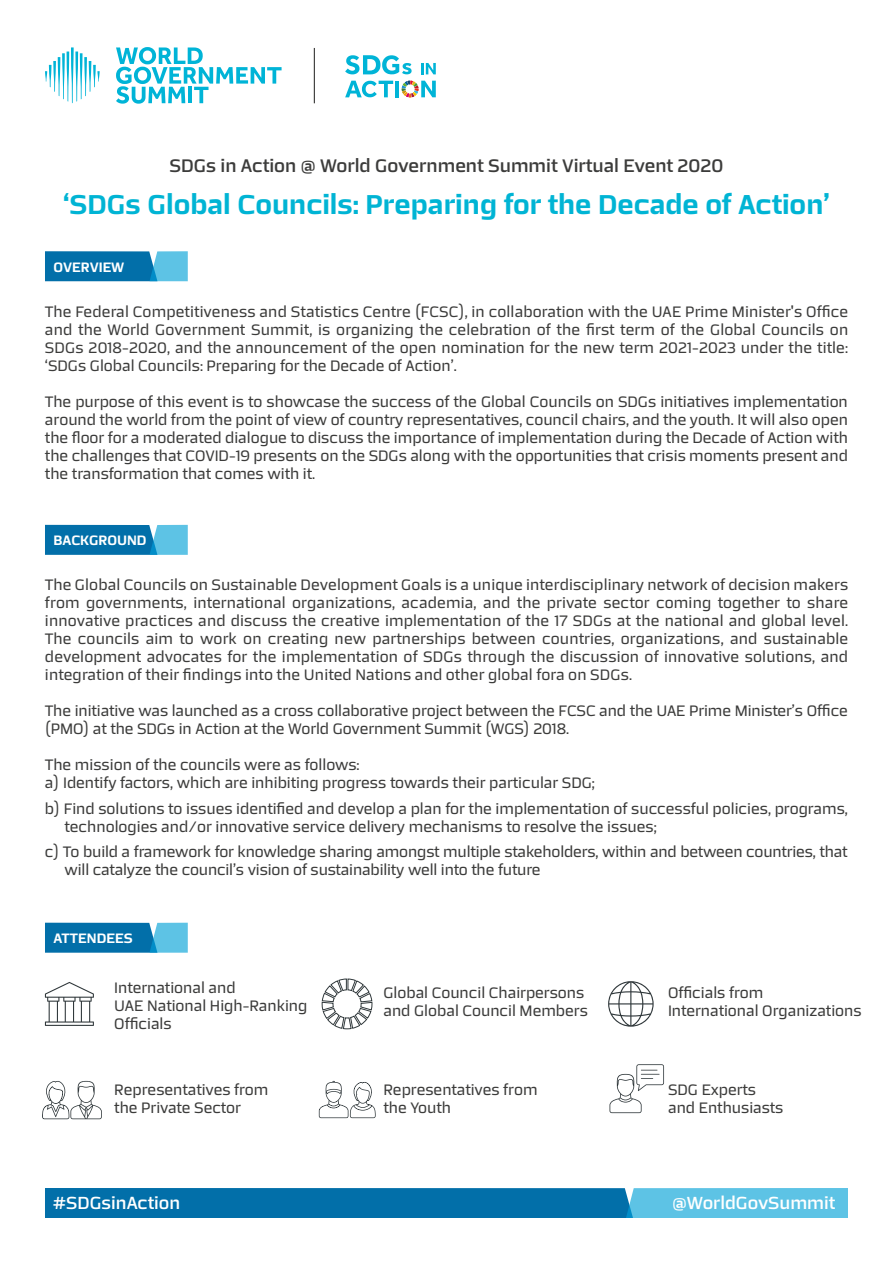
<style>
.page{position:relative;width:893px;height:1263px;background:#fff}
.page>*{position:absolute;margin:0;border:0;box-sizing:border-box;transform-origin:0 0}
.t1{font:500 27px "Certo Sans";color:#00b4d4}
.t2{font:18px "Certo Sans";color:#3c3c3b}
.t3{font:17.4px "Certo Sans";color:#fff}
.t4{font:15px/18px "Certo Sans";color:#3c3c3b}
.t5{font:500 13.5px "Certo Sans";color:#fff}
</style>
<div class="page">
<svg style="left:45px;top:923px;width:143px;height:30px;background:#1c85b9"></svg>
<svg style="left:45px;top:251px;width:143px;height:30px;background:#1d86b9"></svg>
<svg style="left:45px;top:525px;width:143px;height:30px;background:#1b85b8"></svg>
<svg style="left:45px;top:1188px;width:803px;height:30px;background:#1b86b9"></svg>
<svg style="left:45px;top:982px;width:49px;height:44px"></svg>
<svg style="left:321px;top:978px;width:52px;height:51px"></svg>
<svg style="left:608px;top:981px;width:46px;height:46px"></svg>
<svg style="left:42px;top:1081px;width:60px;height:38px"></svg>
<svg style="left:319px;top:1081px;width:57px;height:37px"></svg>
<svg style="left:609px;top:1064px;width:55px;height:49px"></svg>
<hr style="left:314px;top:48px;width:1px;height:55px;background:#1d1d1b">
<svg style="left:116px;top:47px;width:166px;height:57px"></svg>
<svg style="left:45px;top:47px;width:55px;height:56px"></svg>
<svg style="left:345px;top:55px;width:67px;height:19px"></svg>
<svg style="left:421px;top:63px;width:15px;height:11px"></svg>
<svg style="left:345px;top:81px;width:48px;height:16px"></svg>
<hr style="left:395px;top:81px;width:4px;height:16px;background:#00b4d7">
<svg style="left:402px;top:81px;width:34px;height:16px"></svg>
<p class="t2" style="left:170px;top:154px;width:555px">SDGs in Action @ World Government Summit Virtual Event 2020</p>
<h1 class="t1" style="left:63px;top:187px;width:768px">‘SDGs Global Councils: Preparing for the Decade of Action’</h1>
<p class="t5" style="left:53px;top:258px;width:72px">OVERVIEW</p>
<p class="t4" style="left:45px;top:302px;width:805px;text-align:justify">The Federal Competitiveness and Statistics Centre (FCSC), in collaboration with the UAE Prime Minister's Office and the World Government Summit, is organizing the celebration of the first term of the Global Councils on SDGs 2018-2020, and the announcement of the open nomination for the new term 2021-2023 under the title: ‘SDGs Global Councils: Preparing for the Decade of Action’.</p>
<p class="t4" style="left:45px;top:392px;width:804px;text-align:justify">The purpose of this event is to showcase the success of the Global Councils on SDGs initiatives implementation around the world from the point of view of country representatives, council chairs, and the youth. It will also open the floor for a moderated dialogue to discuss the importance of implementation during the Decade of Action with the challenges that COVID-19 presents on the SDGs along with the opportunities that crisis moments present and the transformation that comes with it.</p>
<p class="t5" style="left:53px;top:531px;width:95px">BACKGROUND</p>
<p class="t4" style="left:45px;top:576px;width:805px;text-align:justify">The Global Councils on Sustainable Development Goals is a unique interdisciplinary network of decision makers from governments, international organizations, academia, and the private sector coming together to share innovative practices and discuss the creative implementation of the 17 SDGs at the national and global level.<br>The councils aim to work on creating new partnerships between countries, organizations, and sustainable development advocates for the implementation of SDGs through the discussion of innovative solutions, and integration of their findings into the United Nations and other global fora on SDGs.</p>
<p class="t4" style="left:45px;top:702px;width:804px">The initiative was launched as a cross collaborative project between the FCSC and the UAE Prime Minister’s Office (PMO) at the SDGs in Action at the World Government Summit (WGS) 2018.</p>
<p class="t4" style="left:45px;top:756px;width:551px">The mission of the councils were as follows:<br>a) Identify factors, which are inhibiting progress towards their particular SDG;</p>
<p class="t4" style="left:65px;top:799px;width:785px;text-indent:-20px">b) Find solutions to issues identified and develop a plan for the implementation of successful policies, programs, technologies and/or innovative service delivery mechanisms to resolve the issues;</p>
<p class="t4" style="left:65px;top:843px;width:784px;text-indent:-20px">c) To build a framework for knowledge sharing amongst multiple stakeholders, within and between countries, that will catalyze the council’s vision of sustainability well into the future</p>
<p class="t5" style="left:53px;top:929px;width:81px">ATTENDEES</p>
<p class="t4" style="left:114px;top:978px;width:195px">International and<br>UAE National High-Ranking<br>Officials</p>
<p class="t4" style="left:383px;top:983px;width:206px">Global Council Chairpersons and Global Council Members</p>
<p class="t4" style="left:668px;top:983px;width:195px">Officials from<br>International Organizations</p>
<p class="t4" style="left:114px;top:1080px;width:156px">Representatives from the Private Sector</p>
<p class="t4" style="left:383px;top:1080px;width:156px">Representatives from the Youth</p>
<p class="t4" style="left:668px;top:1080px;width:117px">SDG Experts and Enthusiasts</p>
<p class="t3" style="left:53px;top:1191px;width:129px">#SDGsinAction</p>
<p class="t3" style="left:673px;top:1191px;width:164px">@WorldGovSummit</p>
</div>
